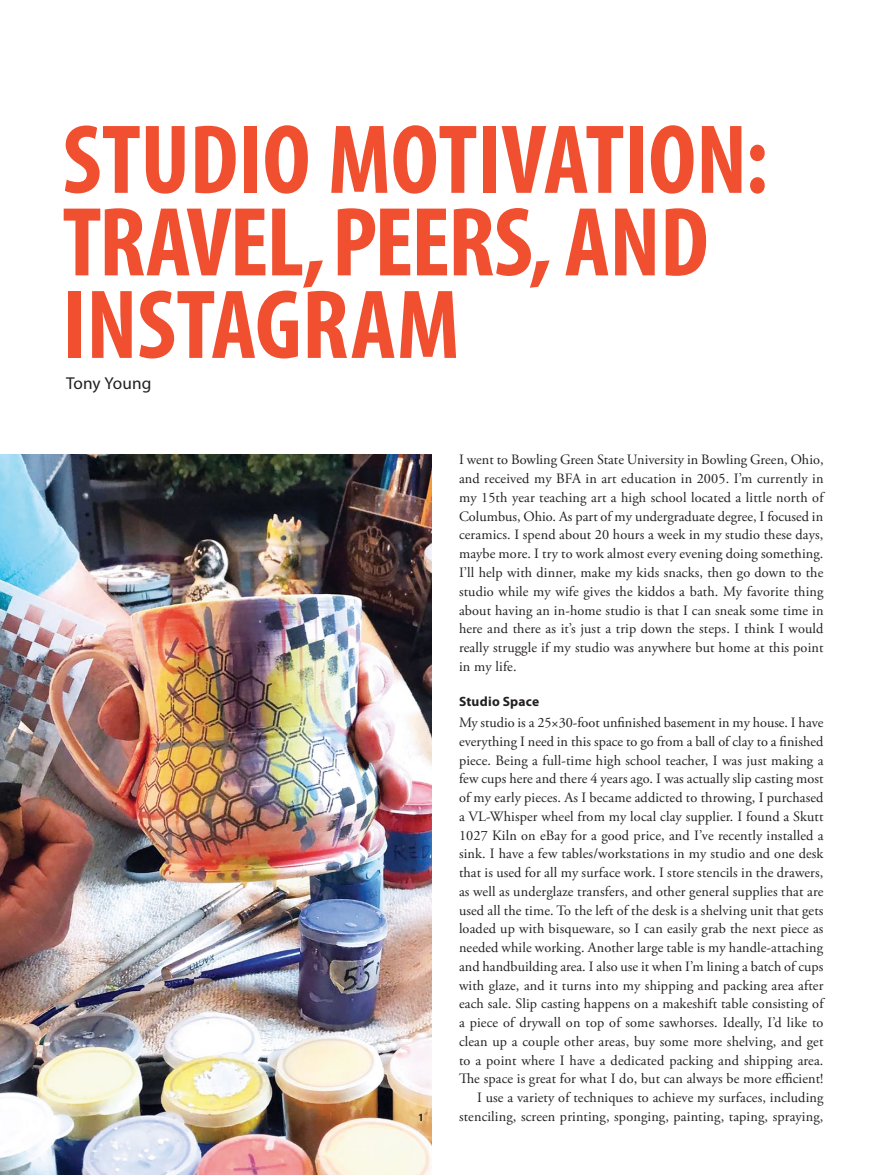
<style>
.page{position:relative;width:891px;height:1175px;background:#fff}
.page>*{position:absolute;margin:0;border:0;box-sizing:border-box;transform-origin:0 0}
.Article_Title{font:700 condensed 99px/82.5px "Myriad Pro";letter-spacing:-.005em;color:#f04f30}
.Article_Byline{font:17.25px "Myriad Pro";color:#231f20}
.Article_Lead{font:14.25px/18.8px "Adobe Garamond Pro";letter-spacing:.01em;color:#231f20;text-align:justify}
.Article_Text{font:14.25px/18.8px "Adobe Garamond Pro";letter-spacing:.01em;color:#231f20;text-align:right}
.Article_Breakhead{font:700 13.5px "Myriad Pro";letter-spacing:.015em;color:#231f20}
.Image_Number{font:700 10.5px "Acumin Pro";color:#231f20}
</style>
<div class="page">
<img style="left:0;top:454px;width:432px;height:720px">
<p class="Article_Title" style="left:62px;top:116px;width:707px">STUDIO MOTIVATION:<br>TRAVEL, PEERS, AND<br>INSTAGRAM</p>
<p class="Article_Byline" style="left:66px;top:372px;width:87px">Tony Young</p>
<p class="Image_Number" style="left:419px;top:1109px;width:6px">1</p>
<p class="Article_Lead" style="left:459px;top:451px;width:366px">I went to Bowling Green State University in Bowling Green, Ohio, and received my BFA in art education in 2005. I’m currently in my 15th year teaching art a high school located a little north of Columbus, Ohio. As part of my undergraduate degree, I focused in ceramics. I spend about 20 hours a week in my studio these days, maybe more. I try to work almost every evening doing something.<br>I’ll help with dinner, make my kids snacks, then go down to the studio while my wife gives the kiddos a bath. My favorite thing about having an in-home studio is that I can sneak some time in here and there as it’s just a trip down the steps. I think I would really struggle if my studio was anywhere but home at this point in my life.</p>
<p class="Article_Breakhead" style="left:459px;top:692px;width:82px">Studio Space</p>
<p class="Article_Lead" style="left:459px;top:713px;width:366px">My studio is a 25×30-foot unfinished basement in my house. I have everything I need in this space to go from a ball of clay to a finished piece. Being a full-time high school teacher, I was just making a few cups here and there 4 years ago. I was actually slip casting most of my early pieces. As I became addicted to throwing, I purchased a VL-Whisper wheel from my local clay supplier. I found a Skutt 1027 Kiln on eBay for a good price, and I’ve recently installed a sink. I have a few tables/workstations in my studio and one desk that is used for all my surface work. I store stencils in the drawers, as well as underglaze transfers, and other general supplies that are used all the time. To the left of the desk is a shelving unit that gets loaded up with bisqueware, so I can easily grab the next piece as needed while working. Another large table is my handle-attaching and handbuilding area. I also use it when I’m lining a batch of cups with glaze, and it turns into my shipping and packing area after each sale. Slip casting happens on a makeshift table consisting of a piece of drywall on top of some sawhorses. Ideally, I’d like to clean up a couple other areas, buy some more shelving, and get to a point where I have a dedicated packing and shipping area.<br>The space is great for what I do, but can always be more efficient!</p>
<p class="Article_Text" style="left:459px;top:1088px;width:366px">I use a variety of techniques to achieve my surfaces, including stenciling, screen printing, sponging, painting, taping, spraying,</p>
</div>
